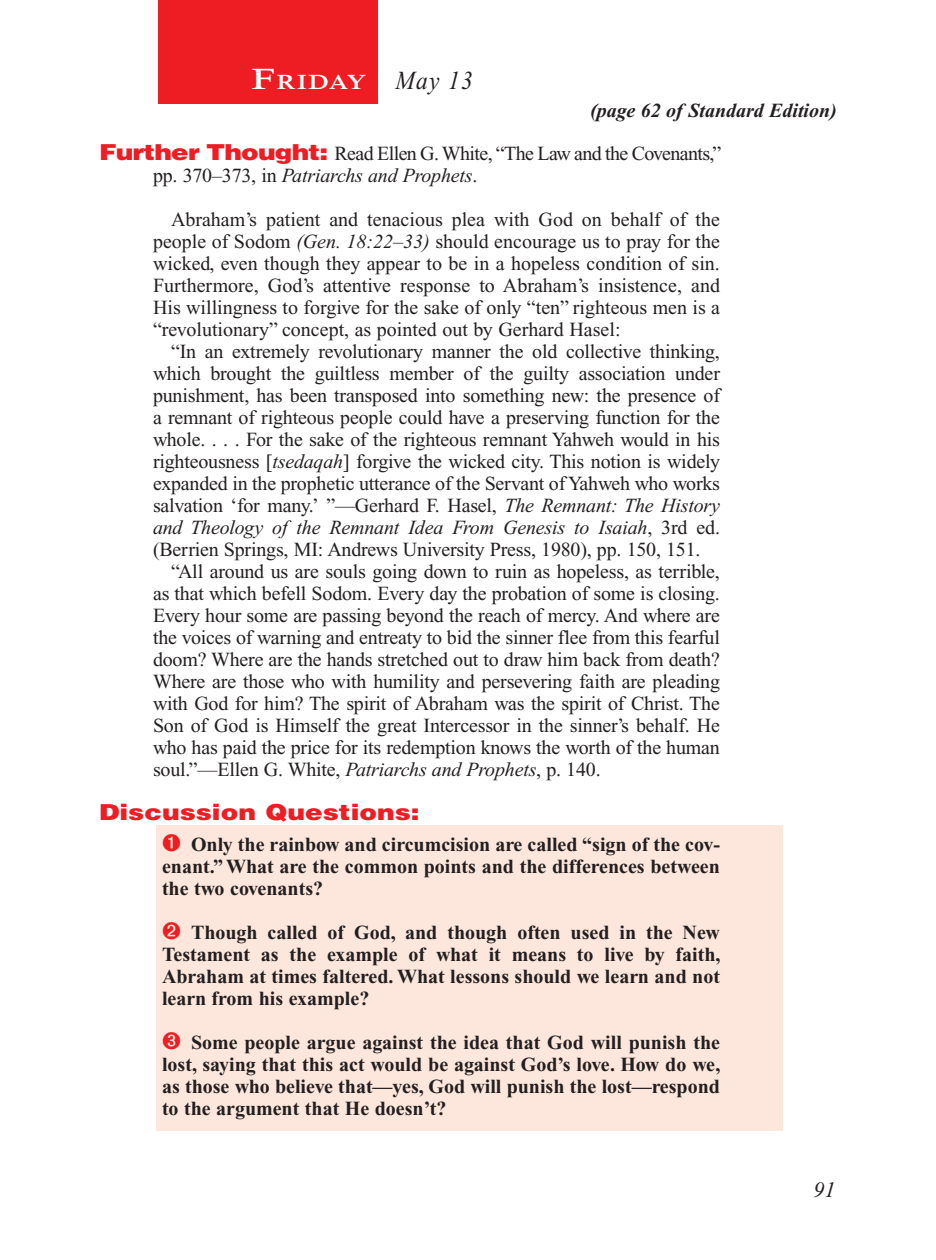
<style>
.page{position:relative;width:936px;height:1260px;background:#fff}
.page>*{position:absolute;margin:0;border:0;box-sizing:border-box;transform-origin:0 0}
.Lesson_Dates{font:italic 26px "Times New Roman PS Std";color:#231f20;scale:.9 1}
.Question{font:900 22px "Helvetica LT Std";color:#ee1d23;scale:1.2 1}
.PageNumbers{font:italic 22px "Times New Roman PS Std";color:#231f20}
.Daily_Header{font:600 21px "Times NRMT Std";letter-spacing:.035em;color:#fff;scale:1.1 1}
.Body{font:20px/22px "Times New Roman PS Std";letter-spacing:-.01em;color:#231f20;text-align:justify}
.Numbered_Bullet_List{font:700 20px/22px "Times New Roman PS Std";color:#231f20;text-align:justify}
.Body_SB{font:20px/22px "Times New Roman PS Std";color:#231f20;text-align:justify}
.Question_NO_SB{font:20px/22px "Times New Roman PS Std";letter-spacing:-.03em;color:#231f20}
.Page_from_SE{font:italic 700 20px "Times New Roman PS Std";color:#231f20}
.s1{font-size:30px}
.s2{font-family:"Helvetica LT Std";font-weight:900;font-size:22px;color:#ee1d23}
.s3{font-style:italic}
</style>
<div class="page">
<div style="left:158px;top:0;width:220px;height:103px;background:#ee1d23"></div>
<div style="left:157px;top:826px;width:626px;height:305px;background:#fde7dc"></div>
<p class="Daily_Header" style="left:252px;top:70px;width:106px"><span class="s1">F</span>riday</p>
<p class="Lesson_Dates" style="left:396px;top:66px;width:87px">May 13</p>
<p class="Page_from_SE" style="left:590px;top:100px;width:248px">(page 62 of Standard Edition)</p>
<p class="Question_NO_SB" style="left:153px;top:142px;width:570px;text-indent:-54px"><span class="s2">Further Thought:</span> Read Ellen G. White, “The Law and the Covenants,” pp. 370–373, in <span class="s3">Patriarchs and Prophets</span>.</p>
<p class="Body_SB" style="left:153px;top:208px;width:569px;text-indent:18px">Abraham’s patient and tenacious plea with God on behalf of the people of Sodom <span class="s3">(Gen. 18:22–33)</span> should encourage us to pray for the wicked, even though they appear to be in a hopeless condition of sin.<br>Furthermore, God’s attentive response to Abraham’s insistence, and His willingness to forgive for the sake of only “ten” righteous men is a “revolutionary” concept, as pointed out by Gerhard Hasel:</p>
<p class="Body" style="left:153px;top:340px;width:569px;text-indent:18px">“In an extremely revolutionary manner the old collective thinking, which brought the guiltless member of the guilty association under punishment, has been transposed into something new: the presence of a remnant of righteous people could have a preserving function for the whole. . . . For the sake of the righteous remnant Yahweh would in his righteousness [<span class="s3">tsedaqah</span>] forgive the wicked city. This notion is widely expanded in the prophetic utterance of the Servant of Yahweh who works salvation ‘for many.’ ”—Gerhard F. Hasel, <span class="s3">The Remnant: The History and Theology of the Remnant Idea From Genesis to Isaiah</span>, 3rd ed. (Berrien Springs, MI: Andrews University Press, 1980), pp. 150, 151.</p>
<p class="Body" style="left:153px;top:560px;width:569px;text-indent:18px">“All around us are souls going down to ruin as hopeless, as terrible, as that which befell Sodom. Every day the probation of some is closing.<br>Every hour some are passing beyond the reach of mercy. And where are the voices of warning and entreaty to bid the sinner flee from this fearful doom? Where are the hands stretched out to draw him back from death?<br>Where are those who with humility and persevering faith are pleading with God for him? The spirit of Abraham was the spirit of Christ. The Son of God is Himself the great Intercessor in the sinner’s behalf. He who has paid the price for its redemption knows the worth of the human soul.”—Ellen G. White, <span class="s3">Patriarchs and Prophets</span>, p. 140.</p>
<p class="Question" style="left:99px;top:798px;width:269px">Discussion Questions:</p>
<p class="Numbered_Bullet_List" style="left:162px;top:833px;width:559px;text-indent:29px">Only the rainbow and circumcision are called “sign of the cov&shy;enant.” What are the common points and the differences between the two covenants?</p>
<p class="Numbered_Bullet_List" style="left:162px;top:921px;width:560px;text-indent:29px">Though called of God, and though often used in the New Testament as the example of what it means to live by faith, Abraham at times faltered. What lessons should we learn and not learn from his example?</p>
<p class="Numbered_Bullet_List" style="left:162px;top:1031px;width:560px;text-indent:29px">Some people argue against the idea that God will punish the lost, saying that this act would be against God’s love. How do we, as those who believe that—yes, God will punish the lost—respond to the argument that He doesn’t?</p>
<p class="PageNumbers" style="left:813px;top:1178px;width:23px">91</p>
</div>
